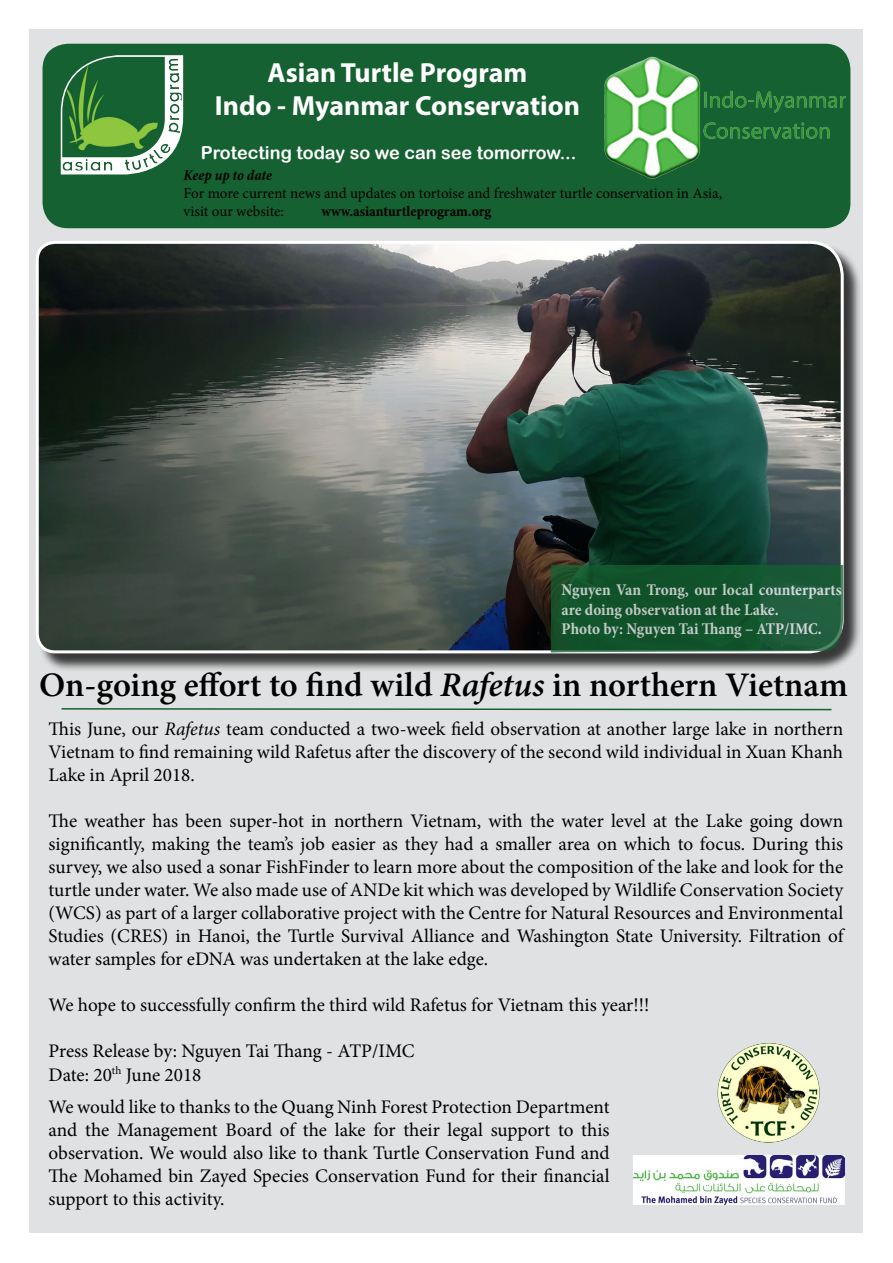
<style>
.page{position:relative;width:893px;height:1263px;background:#fff}
.page>*{position:absolute;margin:0;border:0;box-sizing:border-box;transform-origin:0 0}
.t1{font:600 34.5px "Minion Pro";color:#000}
.t2{font:700 27.75px/33.3px "Myriad Pro";color:#fff;text-align:center}
.t3{font:19.2px/23.1px "Minion Pro";color:#000;text-align:justify}
.t4{font:18px "Arial Rounded MT Bold";color:#fff}
.t5{font:700 condensed 16.5px/19.8px "Minion Pro";letter-spacing:-.005em;color:#fff}
.t6{font:15px/18px "Minion Pro";letter-spacing:-.005em;color:#000}
.t7{font:700 condensed 15px "Minion Pro";color:#000}
.t8{font:italic 700 condensed 15px "Minion Pro";letter-spacing:-.005em;color:#000}
.s1{font-style:italic}
</style>
<div class="page">
<div style="left:29px;top:29px;width:833px;height:1204px;background:#e0e1e2"></div>
<svg style="left:61px;top:708px;width:771px;height:3px"></svg>
<div style="left:38px;top:243px;width:824px;height:429px;background:#000;opacity:.75"></div>
<svg style="left:36px;top:241px;width:809px;height:414px;background:#4a5551"></svg>
<div style="left:43px;top:44px;width:807px;height:184px;background:#156131;border-radius:26px"></div>
<svg style="left:60px;top:55px;width:124px;height:120px"></svg>
<svg style="left:551px;top:565px;width:292px;height:88px;background:#195833"></svg>
<img style="left:604px;top:55px;width:247px;height:124px">
<img style="left:718px;top:1043px;width:102px;height:99px">
<img style="left:634px;top:1156px;width:210px;height:49px">
<h2 class="t2" style="left:215px;top:55px;width:367px">Asian Turtle Program<br>Indo - Myanmar Conservation</h2>
<p class="t4" style="left:201px;top:141px;width:377px">Protecting today so we can see tomorrow...</p>
<p class="t8" style="left:184px;top:165px;width:90px">Keep up to date</p>
<p class="t6" style="left:184px;top:184px;width:540px">For more current news and updates on tortoise and freshwater turtle conservation in Asia, visit our website:</p>
<p class="t7" style="left:321px;top:201px;width:171px">www.asianturtleprogram.org</p>
<p class="t5" style="left:562px;top:580px;width:282px">Nguyen Van Trong, our local counterparts are doing observation at the Lake.<br>Photo by: Nguyen Tai Thang – ATP/IMC.</p>
<h1 class="t1" style="left:39px;top:661px;width:810px">On-going effort to find wild <span class="s1">Rafetus</span> in northern Vietnam</h1>
<p class="t3" style="left:49px;top:717px;width:796px">This June, our <span class="s1">Rafetus</span> team conducted a two-week field observation at another large lake in northern Vietnam to find remaining wild Rafetus after the discovery of the second wild individual in Xuan Khanh Lake in April 2018.</p>
<p class="t3" style="left:49px;top:809px;width:796px">The weather has been super-hot in northern Vietnam, with the water level at the Lake going down significantly, making the team’s job easier as they had a smaller area on which to focus. During this survey, we also used a sonar FishFinder to learn more about the composition of the lake and look for the turtle under water. We also made use of ANDe kit which was developed by Wildlife Conservation Society (WCS) as part of a larger collaborative project with the Centre for Natural Resources and Environmental Studies (CRES) in Hanoi, the Turtle Survival Alliance and Washington State University. Filtration of water samples for eDNA was undertaken at the lake edge.</p>
<p class="t3" style="left:49px;top:994px;width:602px">We hope to successfully confirm the third wild Rafetus for Vietnam this year!!!</p>
<p class="t3" style="left:49px;top:1040px;width:368px">Press Release by: Nguyen Tai Thang - ATP/IMC<br>Date: 20<sup>th</sup> June 2018</p>
<p class="t3" style="left:49px;top:1095px;width:563px">We would like to thanks to the Quang Ninh Forest Protection Department and the Management Board of the lake for their legal support to this observation. We would also like to thank Turtle Conservation Fund and The Mohamed bin Zayed Species Conservation Fund for their financial support to this activity.</p>
</div>
